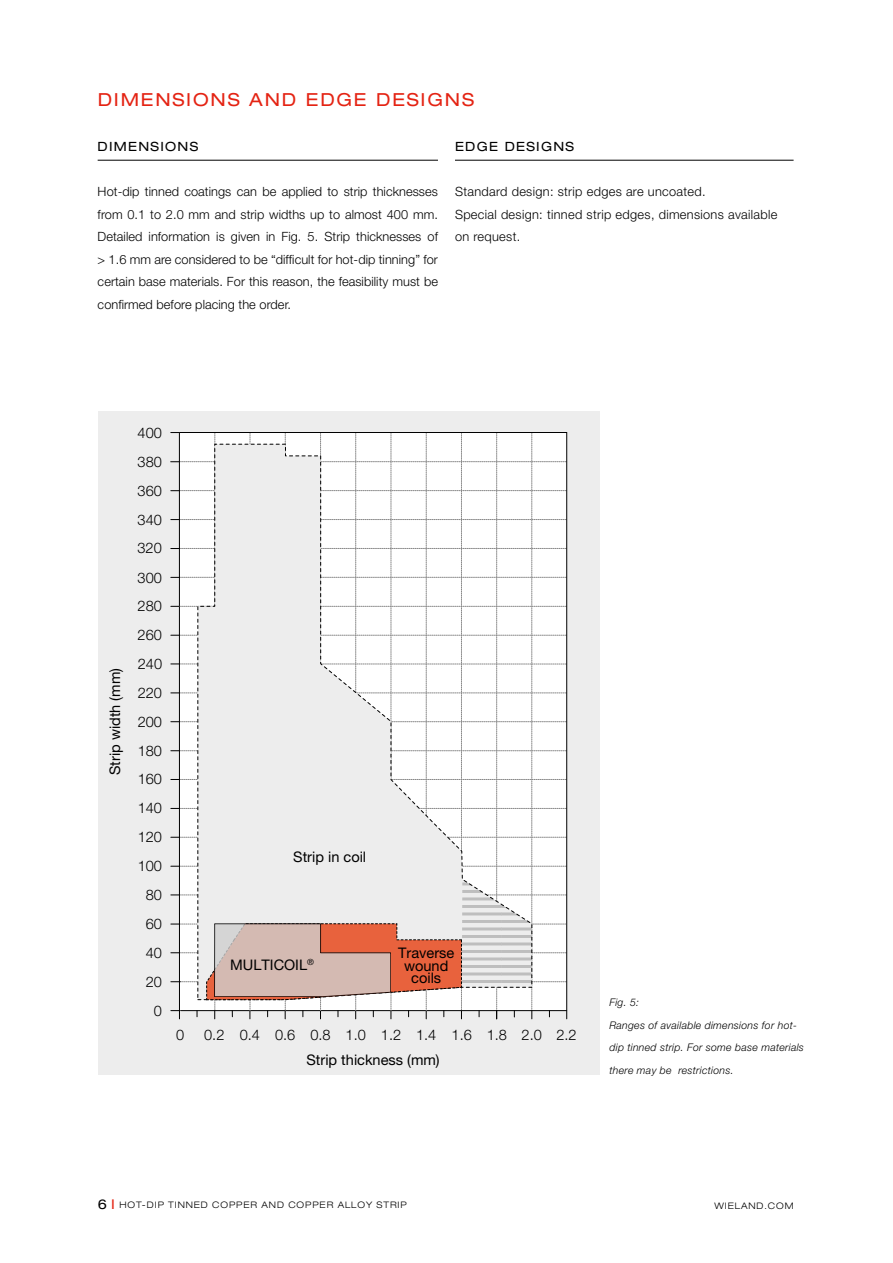
<style>
.page{position:relative;width:893px;height:1263px;background:#fff}
.page>*{position:absolute;margin:0;border:0;box-sizing:border-box;transform-origin:0 0}
.t1{font:expanded 18px "Helvetica Neue LT Pro";letter-spacing:.1em;color:#e42313}
.t2{font:300 14.55px "Helvetica Neue LT Pro";color:#000}
.t3{font:14.55px/12.5px "Helvetica Neue LT Pro";color:#000;text-align:center}
.t4{font:300 12.75px/22.5px "Helvetica Neue LT Pro";letter-spacing:.025em;color:#000;text-align:justify}
.t5{font:expanded 12.75px "Helvetica Neue LT Pro";letter-spacing:.1em;color:#000}
.t6{font:italic 300 10.5px/22.5px "Helvetica Neue LT Pro";letter-spacing:.025em;color:#000}
.t7{font:300 expanded 9px "Helvetica Neue LT Pro";letter-spacing:.1em;color:#000}
.s1{font-weight:400;font-size:13.5px}
.s2{font-weight:400;font-size:13.5px;color:#e42313}
</style>
<div class="page">
<hr style="left:98px;top:160px;width:340px;height:1px;background:#000">
<hr style="left:455px;top:160px;width:339px;height:1px;background:#000">
<div style="left:98px;top:411px;width:502px;height:664px;background:#ededed"></div>
<svg style="left:171px;top:432px;width:396px;height:587px"></svg>
<h1 class="t1" style="left:98px;top:90px;width:378px">DIMENSIONS AND EDGE DESIGNS</h1>
<p class="t5" style="left:98px;top:139px;width:102px">DIMENSIONS</p>
<p class="t4" style="left:98px;top:180px;width:342px">Hot-dip tinned coatings can be applied to strip thicknesses from 0.1 to 2.0 mm and strip widths up to almost 400 mm.<br>Detailed information is given in Fig. 5. Strip thicknesses of &gt; 1.6 mm are considered to be “difficult for hot-dip tinning” for certain base materials. For this reason, the feasibility must be confirmed before placing the order.</p>
<p class="t5" style="left:455px;top:139px;width:121px">EDGE DESIGNS</p>
<p class="t4" style="left:455px;top:180px;width:324px;text-align:left">Standard design: strip edges are uncoated.<br>Special design: tinned strip edges, dimensions available on request.</p>
<p class="t3" style="left:109px;top:775px;width:109px;rotate:-90deg">Strip width (mm)</p>
<p class="t2" style="left:138px;top:424px;width:26px">400</p>
<p class="t2" style="left:138px;top:453px;width:26px">380</p>
<p class="t2" style="left:138px;top:482px;width:26px">360</p>
<p class="t2" style="left:138px;top:510px;width:26px">340</p>
<p class="t2" style="left:137px;top:539px;width:26px">320</p>
<p class="t2" style="left:138px;top:568px;width:26px">300</p>
<p class="t2" style="left:138px;top:597px;width:26px">280</p>
<p class="t2" style="left:138px;top:626px;width:26px">260</p>
<p class="t2" style="left:138px;top:654px;width:26px">240</p>
<p class="t2" style="left:138px;top:684px;width:26px">220</p>
<p class="t2" style="left:138px;top:713px;width:26px">200</p>
<p class="t2" style="left:138px;top:741px;width:26px">180</p>
<p class="t2" style="left:138px;top:770px;width:26px">160</p>
<p class="t2" style="left:138px;top:799px;width:26px">140</p>
<p class="t2" style="left:138px;top:828px;width:26px">120</p>
<p class="t2" style="left:138px;top:857px;width:26px">100</p>
<p class="t2" style="left:146px;top:886px;width:18px">80</p>
<p class="t2" style="left:146px;top:915px;width:18px">60</p>
<p class="t3" style="left:293px;top:850px;width:74px">Strip in coil</p>
<p class="t2" style="left:146px;top:944px;width:18px">40</p>
<p class="t2" style="left:146px;top:972px;width:18px">20</p>
<p class="t2" style="left:154px;top:1001px;width:10px">0</p>
<p class="t3" style="left:230px;top:958px;width:85px">MULTICOIL<sup>®</sup></p>
<p class="t3" style="left:398px;top:947px;width:58px">Traverse wound coils</p>
<p class="t2" style="left:176px;top:1025px;width:10px">0</p>
<p class="t2" style="left:204px;top:1025px;width:374px">0.2 0.4 0.6 0.8 1.0 1.2 1.4 1.6 1.8 2.0 2.2</p>
<p class="t3" style="left:306px;top:1053px;width:135px">Strip thickness (mm)</p>
<p class="t6" style="left:609px;top:991px;width:196px">Fig. 5:<br>Ranges of available dimensions for hot&shy;dip tinned strip. For some base materials there may be restrictions.</p>
<p class="t7" style="left:98px;top:1199px;width:311px"><span class="s1">6</span> <span class="s2">I</span> HOT-DIP TINNED COPPER AND COPPER ALLOY STRIP</p>
<p class="t7" style="left:715px;top:1200px;width:81px">WIELAND.COM</p>
</div>
